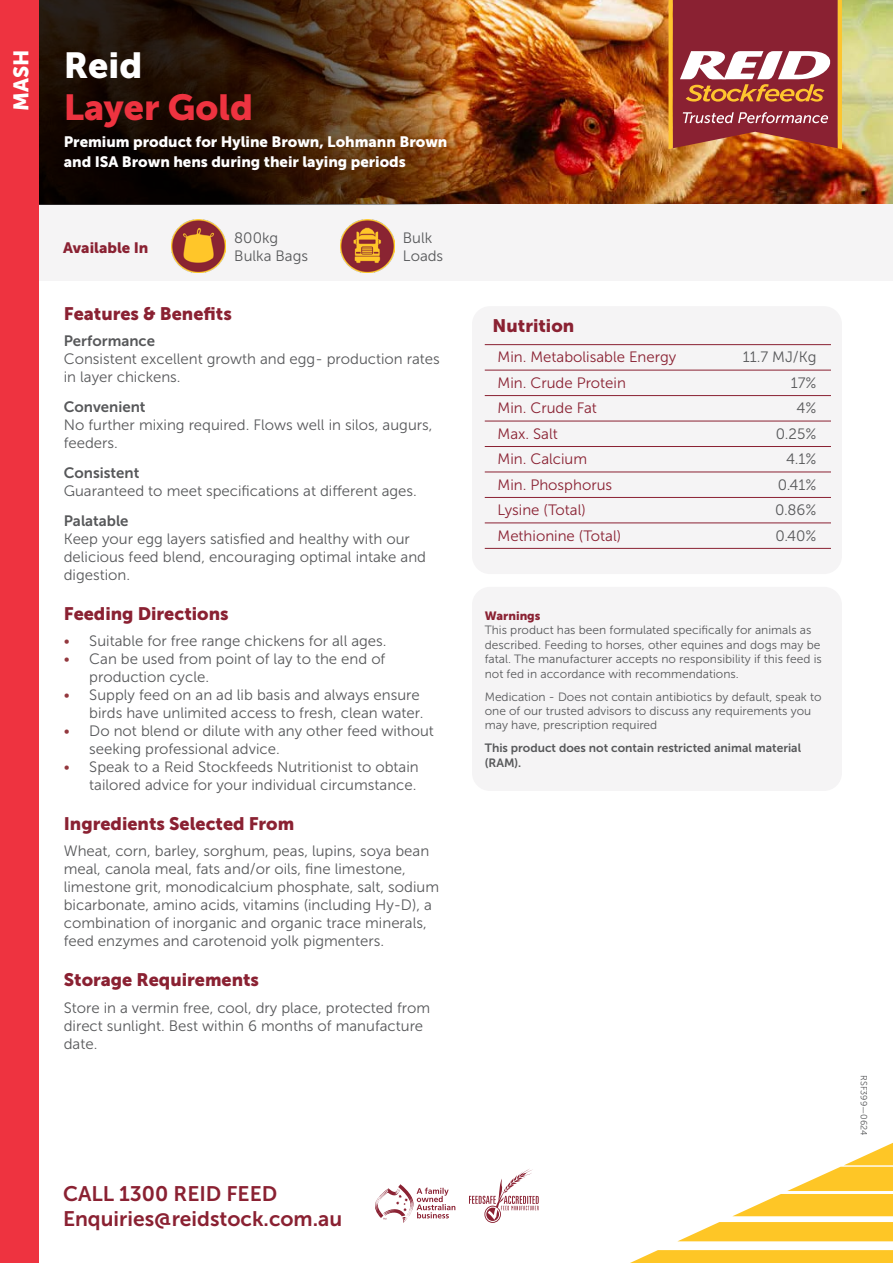
<style>
.page{position:relative;width:893px;height:1263px;background:#fff}
.page>*{position:absolute;margin:0;border:0;box-sizing:border-box;transform-origin:0 0}
.Heading_1_RED{font:36px "Museo Sans 900";color:#ee3340}
.Heading_1_WHITE{font:36px "Museo Sans 900";color:#fff}
.CTO{font:21px/25.2px "Museo Sans 700";color:#8a2132}
.MASH{font:21px "Museo Sans 900";color:#fff}
.Red_sub_copy{font:18px "Museo Sans 900";color:#8a2132}
.Black_subtitle{font:15px/18px "Museo Sans 300";color:#57585a}
.Table_red{font:15px "Museo Sans 300";color:#8a2132}
.White_Subtitle{font:15px/19.5px "Museo Sans 900";color:#fff}
.Table_red-2{font:15px "Museo Sans 300";color:#57585a}
.Red_sub{font:15px "Museo Sans 900";color:#8a2132}
.Warning_text{font:12px/14.4px "Museo Sans 300";color:#57585a}
.Warning_text-2{font:12px/14.4px "Museo Sans 700";color:#57585a}
.Warning_title{font:12px "Museo Sans 900";color:#8a2132}
.t1{font:9px "Museo Sans 300";color:#57585a}
.s1{font-family:"Museo Sans 700"}
.s2{color:#93383e}
</style>
<div class="page">
<img style="left:485px;top:0;width:408px;height:204px">
<div style="left:38px;top:204px;width:855px;height:77px;background:#f5f4f5"></div>
<img style="left:38px;top:0;width:447px;height:204px">
<img style="left:172px;top:219px;width:53px;height:54px">
<img style="left:340px;top:219px;width:54px;height:54px">
<div style="left:0;top:0;width:38px;height:1263px;background:#ee3340"></div>
<svg style="left:630px;top:1250px;width:263px;height:13px;background:#fec933"></svg>
<svg style="left:678px;top:1222px;width:215px;height:19px;background:#fecb3b"></svg>
<svg style="left:733px;top:1143px;width:160px;height:73px"></svg>
<svg style="left:469px;top:1169px;width:70px;height:54px"></svg>
<svg style="left:375px;top:1184px;width:80px;height:39px"></svg>
<svg style="left:668px;top:0;width:174px;height:149px;background:#a34a49"></svg>
<div style="left:472px;top:306px;width:370px;height:268px;background:#f5f4f5;border-radius:18px"></div>
<div style="left:472px;top:587px;width:370px;height:204px;background:#f5f4f5;border-radius:18px"></div>
<hr style="left:485px;top:370px;width:346px;height:1px;background:#8a2132">
<hr style="left:485px;top:344px;width:346px;height:1px;background:#8a2132">
<hr style="left:485px;top:395px;width:346px;height:1px;background:#8a2132">
<hr style="left:485px;top:472px;width:346px;height:1px;background:#8a2132">
<hr style="left:485px;top:497px;width:346px;height:1px;background:#8a2132">
<hr style="left:485px;top:523px;width:346px;height:1px;background:#8a2132">
<hr style="left:485px;top:548px;width:346px;height:1px;background:#8a2132">
<hr style="left:485px;top:421px;width:346px;height:1px;background:#8a2132">
<hr style="left:485px;top:446px;width:346px;height:1px;background:#8a2132">
<p class="MASH" style="left:9px;top:111px;width:63px;rotate:-90deg">MASH</p>
<p class="Heading_1_WHITE" style="left:64px;top:45px;width:80px">Reid</p>
<p class="Heading_1_RED" style="left:64px;top:87px;width:191px">Layer Gold</p>
<p class="White_Subtitle" style="left:64px;top:132px;width:385px">Premium product for Hyline Brown, Lohmann Brown and ISA Brown hens during their laying periods</p>
<p class="Red_sub" style="left:63px;top:239px;width:87px">Available In</p>
<p class="Black_subtitle" style="left:234px;top:229px;width:45px">800kg</p>
<p class="Black_subtitle" style="left:234px;top:247px;width:75px">Bulka Bags</p>
<p class="Black_subtitle" style="left:403px;top:229px;width:31px">Bulk</p>
<p class="Black_subtitle" style="left:403px;top:247px;width:42px">Loads</p>
<p class="Red_sub_copy" style="left:64px;top:303px;width:170px">Features &amp; Benefits</p>
<p class="Black_subtitle" style="left:64px;top:332px;width:378px"><span class="s1">Performance<br></span>Consistent excellent growth and egg- production rates in layer chickens.</p>
<p class="Black_subtitle" style="left:64px;top:398px;width:370px"><span class="s1">Convenient<br></span>No further mixing required. Flows well in silos, augurs, feeders.</p>
<p class="Black_subtitle" style="left:64px;top:464px;width:355px"><span class="s1">Consistent<br></span>Guaranteed to meet specifications at different ages.</p>
<p class="Black_subtitle" style="left:64px;top:512px;width:364px"><span class="s1">Palatable<br></span>Keep your egg layers satisfied and healthy with our delicious feed blend, encouraging optimal intake and digestion.</p>
<p class="Red_sub_copy" style="left:64px;top:603px;width:166px">Feeding Directions</p>
<p class="Black_subtitle" style="left:64px;top:632px;width:324px"><span class="s2">•</span> Suitable for free range chickens for all ages.</p>
<p class="Black_subtitle" style="left:89px;top:650px;width:298px;text-indent:-26px"><span class="s2">•</span> Can be used from point of lay to the end of production cycle.</p>
<p class="Black_subtitle" style="left:64px;top:686px;width:361px;text-align:right"><span class="s2">•</span> Supply feed on an ad lib basis and always ensure birds have unlimited access to fresh, clean water.</p>
<p class="Black_subtitle" style="left:89px;top:722px;width:346px;text-indent:-26px"><span class="s2">•</span> Do not blend or dilute with any other feed without seeking professional advice.</p>
<p class="Black_subtitle" style="left:64px;top:758px;width:356px;text-align:right"><span class="s2">•</span> Speak to a Reid Stockfeeds Nutritionist to obtain tailored advice for your individual circumstance.</p>
<p class="Red_sub_copy" style="left:64px;top:813px;width:232px">Ingredients Selected From</p>
<p class="Black_subtitle" style="left:64px;top:842px;width:377px">Wheat, corn, barley, sorghum, peas, lupins, soya bean meal, canola meal, fats and/or oils, fine limestone, limestone grit, monodicalcium phosphate, salt, sodium bicarbonate, amino acids, vitamins (including Hy-D), a combination of inorganic and organic trace minerals, feed enzymes and carotenoid yolk pigmenters.</p>
<p class="Red_sub_copy" style="left:64px;top:969px;width:197px">Storage Requirements</p>
<p class="Black_subtitle" style="left:64px;top:998px;width:368px">Store in a vermin free, cool, dry place, protected from direct sunlight. Best within 6 months of manufacture date.</p>
<p class="Red_sub_copy" style="left:493px;top:316px;width:83px">Nutrition</p>
<p class="Table_red" style="left:497px;top:349px;width:180px">Min. Metabolisable Energy</p>
<p class="Table_red-2" style="left:743px;top:349px;width:75px">11.7 MJ/Kg</p>
<p class="Table_red" style="left:497px;top:374px;width:130px">Min. Crude Protein</p>
<p class="Table_red-2" style="left:791px;top:374px;width:27px">17%</p>
<p class="Table_red" style="left:497px;top:400px;width:101px">Min. Crude Fat</p>
<p class="Table_red-2" style="left:796px;top:400px;width:21px">4%</p>
<p class="Table_red" style="left:497px;top:425px;width:62px">Max. Salt</p>
<p class="Table_red-2" style="left:776px;top:425px;width:42px">0.25%</p>
<p class="Table_red" style="left:497px;top:451px;width:91px">Min. Calcium</p>
<p class="Table_red-2" style="left:786px;top:451px;width:32px">4.1%</p>
<p class="Table_red" style="left:497px;top:476px;width:116px">Min. Phosphorus</p>
<p class="Table_red-2" style="left:778px;top:476px;width:40px">0.41%</p>
<p class="Table_red" style="left:497px;top:502px;width:90px">Lysine (Total)</p>
<p class="Table_red-2" style="left:775px;top:502px;width:43px">0.86%</p>
<p class="Table_red" style="left:497px;top:527px;width:125px">Methionine (Total)</p>
<p class="Table_red-2" style="left:775px;top:527px;width:43px">0.40%</p>
<p class="Warning_title" style="left:485px;top:609px;width:57px">Warnings</p>
<p class="Warning_text" style="left:485px;top:623px;width:338px">This product has been formulated specifically for animals as described. Feeding to horses, other equines and dogs may be fatal. The manufacturer accepts no responsibility if this feed is not fed in accordance with recommendations.</p>
<p class="Warning_text" style="left:485px;top:689px;width:338px">Medication - Does not contain antibiotics by default, speak to one of our trusted advisors to discuss any requirements you may have, prescription required</p>
<p class="Warning_text-2" style="left:485px;top:741px;width:318px">This product does not contain restricted animal material (RAM).</p>
<p class="CTO" style="left:63px;top:1181px;width:281px">CALL 1300 REID FEED<br>Enquiries@reidstock.com.au</p>
<p class="t1" style="left:869px;top:1075px;width:62px;rotate:90deg">RSF399—0624</p>
</div>
